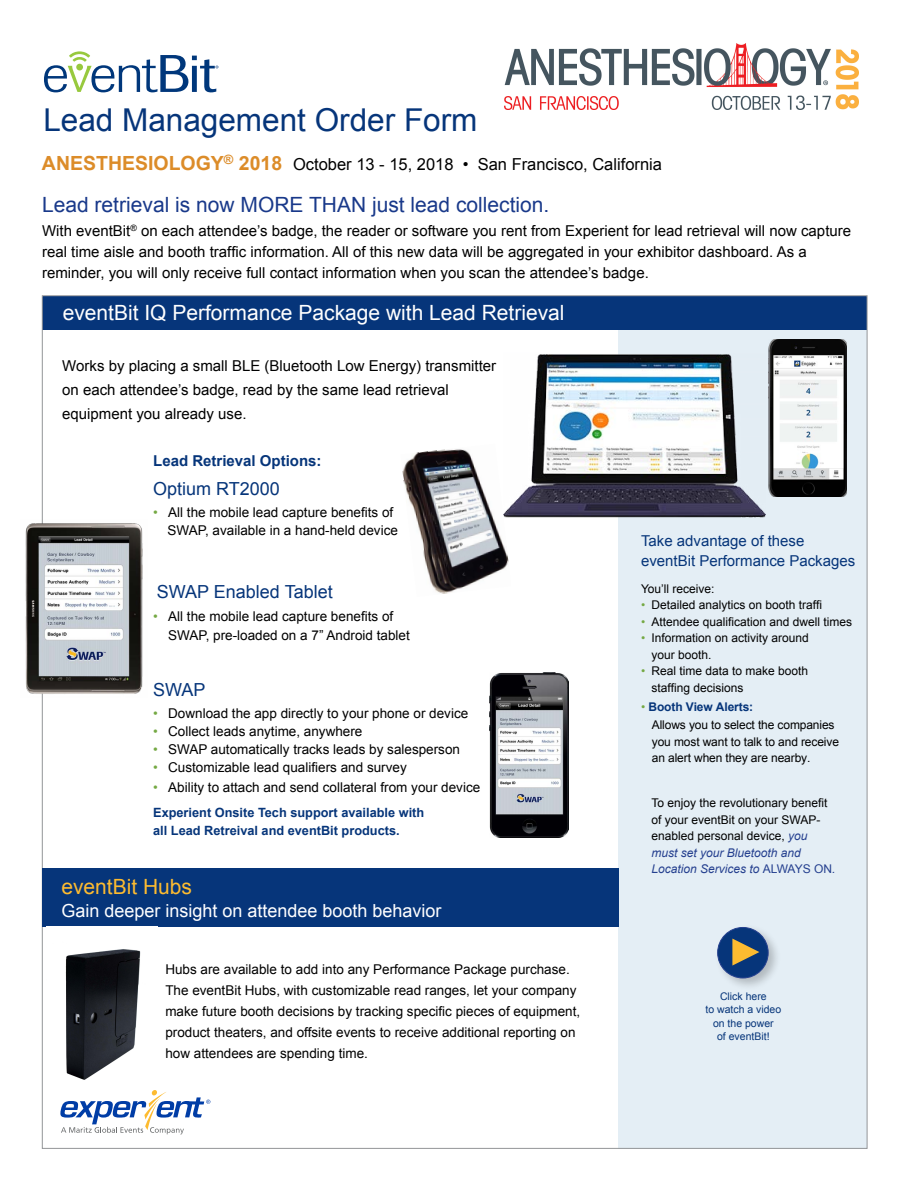
<style>
.page{position:relative;width:918px;height:1188px;background:#fff}
.page>*{position:absolute;margin:0;border:0;box-sizing:border-box;transform-origin:0 0}
.t1{font:31.5px "Arial";color:#06357a}
.t2{font:21px "Arial";color:#19398a}
.t3{font:21px "Arial";color:#fff}
.t4{font:21px "Arial";color:#fdbb30}
.t5{font:18px "Arial";color:#fff}
.t6{font:18px "Arial";color:#06357a}
.t7{font:16.5px "Arial";color:#000}
.t8{font:15px/21px "Arial";color:#000}
.t9{font:15px/19.5px "Arial";color:#06357a}
.t10{font:700 15px "Arial";color:#06357a}
.t11{font:13.5px/21px "Arial";color:#000}
.t12{font:13.5px "Arial";color:#000}
.t13{font:700 12.75px/18px "Arial";color:#06357a}
.t14{font:12px/16.5px "Arial";color:#000}
.t15{font:10.5px/13.5px "Arial";color:#06357a;text-align:center}
.s1{font-weight:700;font-size:19.5px;color:#dc8c29}
.s2{font-style:inherit}
.s3{color:#75a944}
.s4{font-weight:700;color:#06357a}
.s5{font-style:italic;color:#25408f}
.s6{color:#25408f}
</style>
<div class="page">
<svg style="left:44px;top:51px;width:174px;height:41px"></svg>
<div style="left:619px;top:323px;width:248px;height:826px;background:#e4eef5"></div>
<div style="left:42px;top:296px;width:825px;height:33px;background:#06357a"></div>
<img style="left:511px;top:352px;width:255px;height:165px">
<img style="left:769px;top:340px;width:78px;height:156px">
<div style="left:42px;top:869px;width:577px;height:58px;background:#06357a"></div>
<svg style="left:60px;top:1090px;width:150px;height:44px"></svg>
<img style="left:490px;top:673px;width:78px;height:164px">
<img style="left:402px;top:449px;width:109px;height:145px">
<img style="left:25px;top:520px;width:118px;height:178px">
<div style="left:714px;top:924px;width:67px;height:67px;background:#000;opacity:.22"></div>
<div style="left:718px;top:927px;width:50px;height:51px;background:#06357a;border-radius:50%"></div>
<div style="left:717px;top:927px;width:52px;height:51px;border:1px solid #25408f;border-radius:50%"></div>
<svg style="left:732px;top:939px;width:27px;height:27px"></svg>
<img style="left:65px;top:949px;width:76px;height:131px">
<img style="left:504px;top:43px;width:355px;height:66px">
<h1 class="t1" style="left:43px;top:99px;width:436px">Lead Management Order Form</h1>
<p class="t7" style="left:42px;top:153px;width:622px"><span class="s1">ANESTHESIOLOGY</span><sup>®</sup> <span class="s1">2018</span> October 13 - 15, 2018 <span class="s2">•</span> San Francisco, California</p>
<h2 class="t2" style="left:42px;top:191px;width:509px">Lead retrieval is now MORE THAN just lead collection.</h2>
<p class="t8" style="left:42px;top:220px;width:811px">With eventBit<sup>®</sup> on each attendee’s badge, the reader or software you rent from Experient for lead retrieval will now capture real time aisle and booth traffic information. All of this new data will be aggregated in your exhibitor dashboard. As a reminder, you will only receive full contact information when you scan the attendee’s badge.</p>
<h2 class="t3" style="left:63px;top:299px;width:503px">eventBit IQ Performance Package with Lead Retrieval</h2>
<p class="t8" style="left:62px;top:353px;width:436px;line-height:24px">Works by placing a small BLE (Bluetooth Low Energy) transmitter on each attendee’s badge, read by the same lead retrieval equipment you already use.</p>
<p class="t10" style="left:153px;top:451px;width:170px">Lead Retrieval Options:</p>
<h3 class="t6" style="left:153px;top:477px;width:128px">Optium RT2000</h3>
<p class="t11" style="left:168px;top:504px;width:232px;line-height:18px;text-indent:-14px"><span class="s3">•</span> All the mobile lead capture benefits o<span class="s2">f<br></span>SWAP, available in a hand-held device</p>
<h3 class="t6" style="left:157px;top:580px;width:177px">SWAP Enabled Tablet</h3>
<p class="t11" style="left:168px;top:606px;width:243px;line-height:19.5px;text-indent:-15px"><span class="s3">•</span> All the mobile lead capture benefits o<span class="s2">f<br></span>SWAP, pre-loaded on a 7” Android tablet</p>
<h3 class="t6" style="left:153px;top:678px;width:54px">SWAP</h3>
<p class="t11" style="left:153px;top:703px;width:317px"><span class="s3">•</span> Download the app directly to your phone or device</p>
<p class="t11" style="left:153px;top:721px;width:211px"><span class="s3">•</span> Collect leads anytime, anywhere</p>
<p class="t11" style="left:153px;top:739px;width:308px"><span class="s3">•</span> SWAP automatically tracks leads by salesperson</p>
<p class="t11" style="left:153px;top:757px;width:255px"><span class="s3">•</span> Customizable lead qualifiers and survey</p>
<p class="t13" style="left:153px;top:804px;width:273px">Experient Onsite Tech support available with all Lead Retreival and eventBit products.</p>
<p class="t12" style="left:153px;top:778px;width:329px"><span class="s3">•</span> Ability to attach and send collateral from your device</p>
<h2 class="t4" style="left:61px;top:873px;width:132px">eventBit Hubs</h2>
<h3 class="t5" style="left:61px;top:899px;width:382px">Gain deeper insight on attendee booth behavior</h3>
<p class="t11" style="left:165px;top:959px;width:416px">Hubs are available to add into any Performance Package purchase.<br>The eventBit Hubs, with customizable read ranges, let your company make future booth decisions by tracking specific pieces of equipment, product theaters, and offsite events to receive additional reporting on how attendees are spending time.</p>
<p class="t9" style="left:641px;top:532px;width:216px">Take advantage of these eventBit Performance Packages</p>
<p class="t14" style="left:641px;top:581px;width:75px">You’ll receive:</p>
<p class="t14" style="left:641px;top:597px;width:183px"><span class="s3">•</span> Detailed analytics on booth traffi</p>
<p class="t14" style="left:641px;top:614px;width:213px"><span class="s3">•</span> Attendee qualification and dwell times</p>
<p class="t14" style="left:652px;top:630px;width:159px;text-indent:-10px"><span class="s3">•</span> Information on activity around your booth.</p>
<p class="t14" style="left:652px;top:663px;width:158px;text-indent:-10px"><span class="s3">•</span> Real time data to make booth staffing decisions</p>
<p class="t14" style="left:652px;top:698px;width:184px;line-height:17.7px;text-indent:-11px"><span class="s3">•</span> <span class="s4">Booth View Alerts:<br></span>Allows you to select the companies</p>
<p class="t14" style="left:652px;top:733px;width:189px">you most want to talk to and receive an alert when they are nearby.</p>
<p class="t14" style="left:652px;top:795px;width:185px">To enjoy the revolutionary benefit of your eventBit on your SWAP&shy;enabled personal device, <span class="s5">you must set your Blue</span><span class="s5">t</span><span class="s5">ooth and<br>Location Services to</span> <span class="s6">ALWAYS ON</span><span class="s5">.</span></p>
<p class="t15" style="left:705px;top:989px;width:77px">Click here<br>to watch a video on the power<br>of eventBit!</p>
</div>
